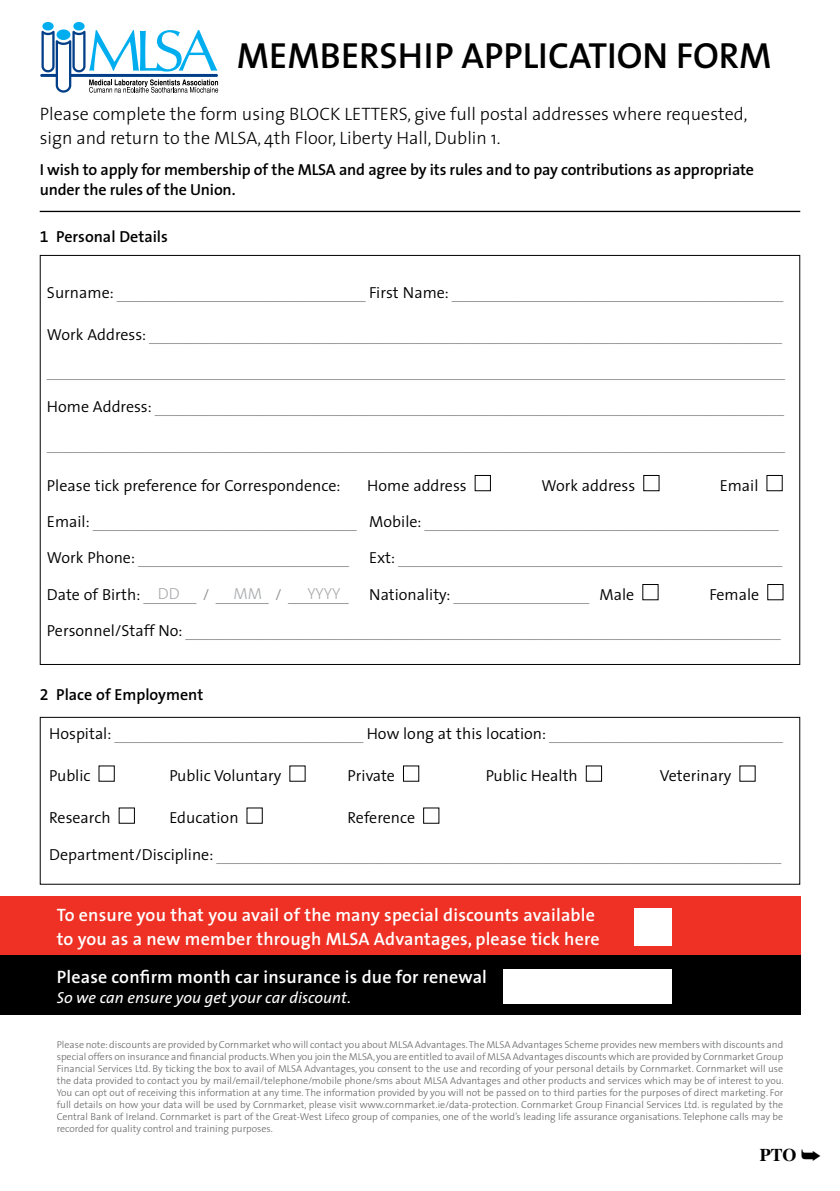
<style>
.page{position:relative;width:840px;height:1191px;background:#fff}
.page>*{position:absolute;margin:0;border:0;box-sizing:border-box;transform-origin:0 0}
.t1{font:54px "Zapf Dingbats ITC";color:#fff}
.t2{font:600 36.4px "The Sans";color:#000}
.t3{font:600 18px/24px "The Sans";letter-spacing:.01em;color:#fff}
.t4{font:300 18px/24px "The Sans";color:#000}
.t5{font:700 18px "Times";color:#000}
.t6{font:300 16px "The Sans";color:#939598}
.t7{font:300 16px "The Sans";color:#000}
.t8{font:600 16px/20px "The Sans";letter-spacing:-.01em;color:#000}
.t9{font:italic 16px "The Sans";color:#fff}
.t10{font:300 16px "The Sans";color:#a7a9ac}
.t11{font:300 10px/12px "The Sans";color:#636466;text-align:justify}
.s1{font-family:"The Sans Semi Bold Expert";font-weight:400}
.s2{color:#000}
</style>
<div class="page">
<div style="left:0;top:896px;width:799px;height:59px;background:#ee3124"></div>
<hr style="left:40px;top:211px;width:759px;height:1px;background:#000">
<div style="left:474px;top:475px;width:16px;height:16px;border:1px solid #000"></div>
<div style="left:643px;top:475px;width:16px;height:16px;border:1px solid #000"></div>
<div style="left:766px;top:475px;width:16px;height:16px;border:1px solid #000"></div>
<div style="left:642px;top:584px;width:16px;height:16px;border:1px solid #000"></div>
<div style="left:40px;top:717px;width:759px;height:167px;border:1px solid #000"></div>
<div style="left:403px;top:765px;width:16px;height:16px;border:1px solid #000"></div>
<div style="left:119px;top:807px;width:16px;height:16px;border:1px solid #000"></div>
<div style="left:423px;top:807px;width:16px;height:16px;border:1px solid #000"></div>
<hr style="left:40px;top:74px;width:178px;height:3px;background:#023f88">
<div style="left:42px;top:22px;width:12px;height:8px;background:#00aeef;border-radius:50%"></div>
<div style="left:73px;top:22px;width:12px;height:8px;background:#00aeef;border-radius:50%"></div>
<svg style="left:41px;top:30px;width:177px;height:63px"></svg>
<div style="left:0;top:955px;width:799px;height:60px;background:#000"></div>
<div style="left:502px;top:969px;width:169px;height:34px;background:#fff"></div>
<h2 class="t2" style="left:237px;top:25px;width:536px">MEMBERSHIP APPLICATION FORM</h2>
<h3 class="t4" style="left:40px;top:101px;width:709px">Please complete the form using BLOCK LETTERS, give full postal addresses where requested, sign and return to the MLSA, 4th Floor, Liberty Hall, Dublin 1.</h3>
<h3 class="t8" style="left:40px;top:159px;width:715px">I wish to apply for membership of the MLSA and agree by its rules and to pay contributions as appropriate under the rules of the Union.</h3>
<h3 class="t8" style="left:40px;top:227px;width:130px"><span class="s1">1</span> Personal Details</h3>
<h3 class="t6" style="left:47px;top:279px;width:737px"><span class="s2">Surname:</span> _________________________________ <span class="s2">First Name:</span> ____________________________________________</h3>
<h3 class="t6" style="left:47px;top:321px;width:736px"><span class="s2">Work Address:</span> ____________________________________________________________________________________</h3>
<h3 class="t6" style="left:47px;top:357px;width:739px">__________________________________________________________________________________________________</h3>
<h3 class="t6" style="left:47px;top:394px;width:738px"><span class="s2">Home Address:</span> ___________________________________________________________________________________</h3>
<h3 class="t6" style="left:47px;top:430px;width:739px">__________________________________________________________________________________________________</h3>
<h3 class="t7" style="left:47px;top:472px;width:295px">Please tick preference for Correspondence:</h3>
<h3 class="t7" style="left:367px;top:472px;width:101px">Home address</h3>
<h3 class="t7" style="left:541px;top:472px;width:95px">Work address</h3>
<h3 class="t7" style="left:719px;top:472px;width:40px">Email</h3>
<h3 class="t6" style="left:47px;top:508px;width:733px"><span class="s2">Email:</span> ___________________________________ <span class="s2">Mobile:</span> _______________________________________________</h3>
<h3 class="t6" style="left:47px;top:545px;width:303px"><span class="s2">Work Phone:</span> ____________________________</h3>
<h3 class="t6" style="left:369px;top:545px;width:414px"><span class="s2">Ext:</span> ___________________________________________________</h3>
<h3 class="t6" style="left:47px;top:581px;width:303px"><span class="s2">Date of Birth:</span> _______ / _______ / ________</h3>
<h3 class="t6" style="left:369px;top:581px;width:266px"><span class="s2">Nationality:</span> __________________ <span class="s2">Male</span></h3>
<h3 class="t7" style="left:709px;top:581px;width:51px">Female</h3>
<h3 class="t6" style="left:47px;top:617px;width:735px"><span class="s2">Personnel/Staff No:</span> _______________________________________________________________________________</h3>
<h3 class="t10" style="left:158px;top:580px;width:23px">DD</h3>
<h3 class="t10" style="left:233px;top:580px;width:30px">MM</h3>
<h3 class="t10" style="left:307px;top:580px;width:35px">YYYY</h3>
<h3 class="t8" style="left:40px;top:684px;width:165px"><span class="s1">2</span> Place of Employment</h3>
<h3 class="t6" style="left:49px;top:720px;width:735px"><span class="s2">Hospital:</span> _________________________________ <span class="s2">How long at this location:</span> _______________________________</h3>
<h3 class="t7" style="left:49px;top:762px;width:43px">Public</h3>
<h3 class="t7" style="left:169px;top:762px;width:113px">Public Voluntary</h3>
<h3 class="t7" style="left:347px;top:762px;width:49px">Private</h3>
<h3 class="t7" style="left:485px;top:762px;width:94px">Public Health</h3>
<h3 class="t7" style="left:659px;top:762px;width:73px">Veterinary</h3>
<h3 class="t7" style="left:49px;top:804px;width:63px">Research</h3>
<h3 class="t7" style="left:169px;top:804px;width:71px">Education</h3>
<h3 class="t7" style="left:347px;top:804px;width:69px">Reference</h3>
<h3 class="t6" style="left:49px;top:841px;width:733px"><span class="s2">Department/Discipline:</span> ___________________________________________________________________________</h3>
<h3 class="t3" style="left:57px;top:902px;width:544px">To ensure you that you avail of the many special discounts available to you as a new member through MLSA Advantages, please tick here</h3>
<h1 class="t1" style="left:632px;top:902px;width:43px">■</h1>
<h3 class="t3" style="left:57px;top:964px;width:431px">Please confirm month car insurance is due for renewal</h3>
<h3 class="t9" style="left:57px;top:984px;width:295px">So we can ensure you get your car discount.</h3>
<p class="t11" style="left:57px;top:1038px;width:728px">Please note: discounts are provided by Cornmarket who will contact you about MLSA Advantages. The MLSA Advantages Scheme provides new members with discounts and special offers on insurance and financial products. When you join the MLSA, you are entitled to avail of MLSA Advantages discounts which are provided by Cornmarket Group Financial Services Ltd. By ticking the box to avail of MLSA Advantages, you consent to the use and recording of your personal details by Cornmarket. Cornmarket will use the data provided to contact you by mail/email/telephone/mobile phone/sms about MLSA Advantages and other products and services which may be of interest to you.<br>You can opt out of receiving this information at any time. The information provided by you will not be passed on to third parties for the purposes of direct marketing. For full details on how your data will be used by Cornmarket, please visit www.cornmarket.ie/data-protection. Cornmarket Group Financial Services Ltd. is regulated by the Central Bank of Ireland. Cornmarket is part of the Great-West Lifeco group of companies, one of the world’s leading life assurance organisations. Telephone calls may be recorded for quality control and training purposes.</p>
<h3 class="t5" style="left:759px;top:1137px;width:63px">PTO ➥</h3>
</div>
